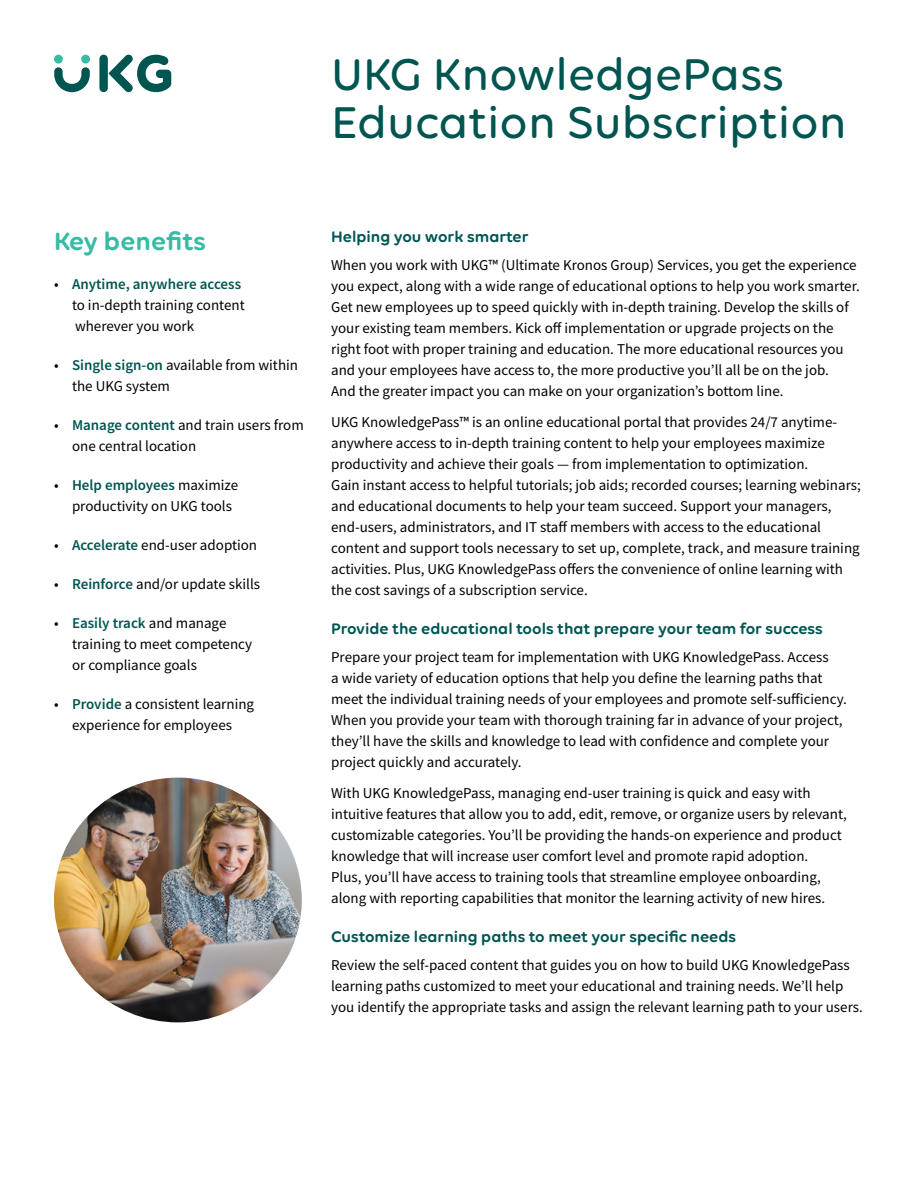
<style>
.page{position:relative;width:918px;height:1188px;background:#fff}
.page>*{position:absolute;margin:0;border:0;box-sizing:border-box;transform-origin:0 0}
.t1{font:500 48px/48px "Volte Rounded";color:#005551}
.t2{font:600 27px "Volte Rounded";color:#36bba5}
.t3{font:600 16.5px "Volte Rounded";color:#005551}
.t4{font:15px/21px "Source Sans Pro";color:#000}
.s1{font-weight:600;color:#005551}
</style>
<div class="page">
<div style="left:99px;top:55px;width:9px;height:37px;background:#005551;border-radius:4px"></div>
<svg style="left:108px;top:55px;width:63px;height:37px"></svg>
<div style="left:54px;top:55px;width:9px;height:9px;background:#36bba5;border-radius:50%"></div>
<div style="left:81px;top:55px;width:9px;height:9px;background:#36bba5;border-radius:50%"></div>
<svg style="left:54px;top:67px;width:36px;height:25px"></svg>
<img style="left:54px;top:778px;width:248px;height:244px">
<h1 class="t1" style="left:331px;top:49px;width:517px">UKG KnowledgePass<br>Education Subscription</h1>
<h2 class="t2" style="left:54px;top:225px;width:153px">Key benefits</h2>
<p class="t4" style="left:72px;top:273px;width:174px;text-indent:-18px">• <span class="s1">Anytime, anywhere access </span>to in-depth training content wherever you work</p>
<p class="t4" style="left:72px;top:354px;width:228px;text-indent:-18px">• <span class="s1">Single sign-on</span> available from within the UKG system</p>
<p class="t4" style="left:72px;top:414px;width:233px;text-indent:-18px">• <span class="s1">Manage content</span> and train users from one central location</p>
<p class="t4" style="left:72px;top:474px;width:168px;text-indent:-18px">• <span class="s1">Help employees</span> maximize productivity on UKG tools</p>
<p class="t4" style="left:54px;top:534px;width:205px">• <span class="s1">Accelerate</span> end-user adoption</p>
<p class="t4" style="left:54px;top:573px;width:208px">• <span class="s1">Reinforce</span> and/or update skills</p>
<p class="t4" style="left:72px;top:612px;width:182px;text-indent:-18px">• <span class="s1">Easily track</span> and manage training to meet competency or compliance goals</p>
<p class="t4" style="left:54px;top:693px;width:202px;text-align:center">• <span class="s1">Provide</span> a consistent learning experience for employees</p>
<p class="t3" style="left:331px;top:227px;width:199px">Helping you work smarter</p>
<p class="t4" style="left:331px;top:254px;width:530px">When you work with UKG™ (Ultimate Kronos Group) Services, you get the experience you expect, along with a wide range of educational options to help you work smarter.<br>Get new employees up to speed quickly with in-depth training. Develop the skills of your existing team members. Kick off implementation or upgrade projects on the right foot with proper training and education. The more educational resources you and your employees have access to, the more productive you’ll all be on the job.<br>And the greater impact you can make on your organization’s bottom line.</p>
<p class="t4" style="left:331px;top:412px;width:531px">UKG KnowledgePass™ is an online educational portal that provides 24/7 anytime&shy;anywhere access to in-depth training content to help your employees maximize productivity and achieve their goals — from implementation to optimization.<br>Gain instant access to helpful tutorials; job aids; recorded courses; learning webinars; and educational documents to help your team succeed. Support your managers, end-users, administrators, and IT staff members with access to the educational content and support tools necessary to set up, complete, track, and measure training activities. Plus, UKG KnowledgePass offers the convenience of online learning with the cost savings of a subscription service.</p>
<p class="t3" style="left:331px;top:619px;width:493px">Provide the educational tools that prepare your team for success</p>
<p class="t4" style="left:331px;top:646px;width:517px">Prepare your project team for implementation with UKG KnowledgePass. Access<br>a wide variety of education options that help you define the learning paths that meet the individual training needs of your employees and promote self-sufficiency.<br>When you provide your team with thorough training far in advance of your project, they’ll have the skills and knowledge to lead with confidence and complete your project quickly and accurately.</p>
<p class="t4" style="left:331px;top:783px;width:517px">With UKG KnowledgePass, managing end-user training is quick and easy with intuitive features that allow you to add, edit, remove, or organize users by relevant, customizable categories. You’ll be providing the hands-on experience and product knowledge that will increase user comfort level and promote rapid adoption.<br>Plus, you’ll have access to training tools that streamline employee onboarding, along with reporting capabilities that monitor the learning activity of new hires.</p>
<p class="t3" style="left:331px;top:927px;width:406px">Customize learning paths to meet your specific needs</p>
<p class="t4" style="left:331px;top:955px;width:533px">Review the self-paced content that guides you on how to build UKG KnowledgePass learning paths customized to meet your educational and training needs. We’ll help you identify the appropriate tasks and assign the relevant learning path to your users.</p>
</div>
